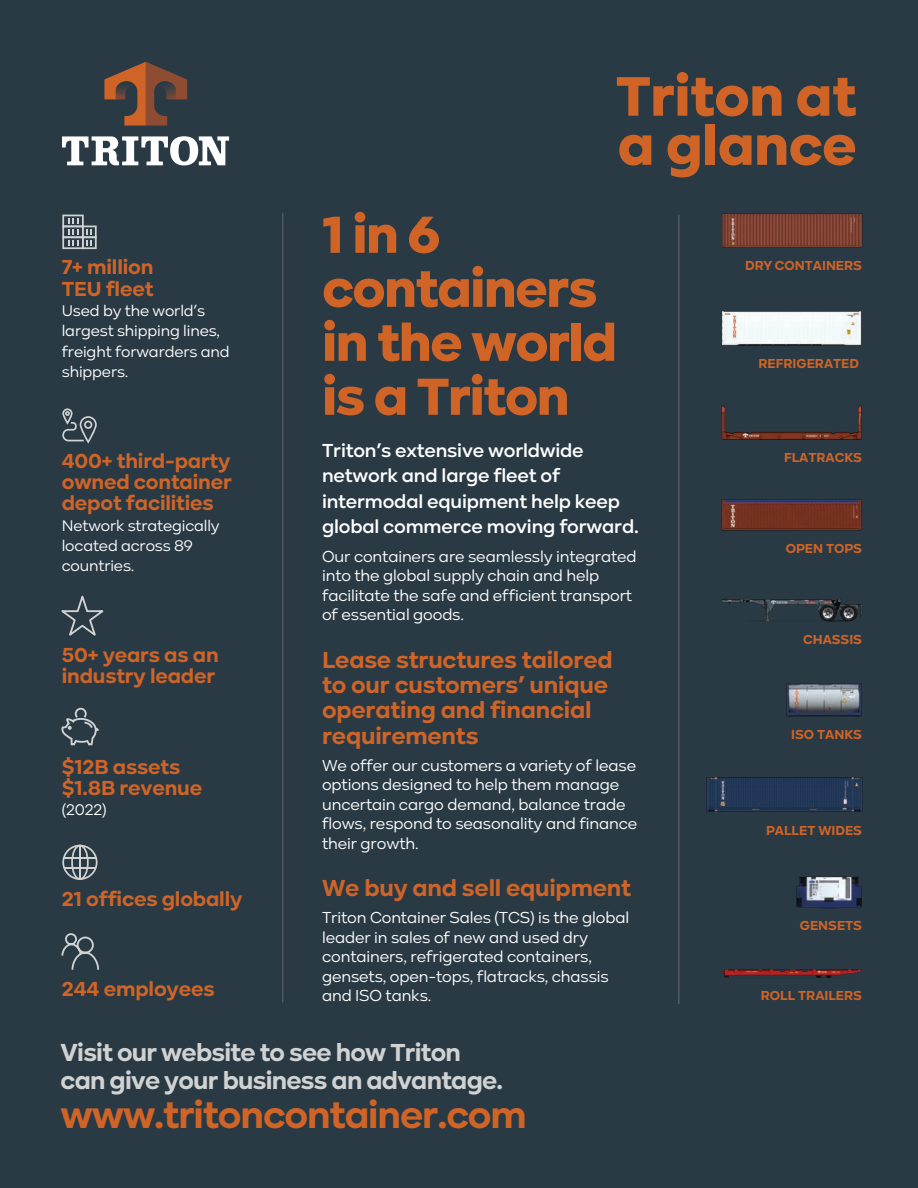
<style>
.page{position:relative;width:918px;height:1188px;background:#293a45}
.page>*{position:absolute;margin:0;border:0;box-sizing:border-box;transform-origin:0 0}
.t1{font:900 57.6px/49.1px "Kinetika";letter-spacing:-.01em;color:#d06427}
.t2{font:900 54px/54px "Kinetika";letter-spacing:-.03em;color:#d06427}
.t3{font:700 39px "Kinetika";letter-spacing:-.03em;color:#d06427}
.t4{font:700 25.5px/28.5px "Kinetika";letter-spacing:-.03em;color:#d1d3d3}
.t5{font:700 24px/25.2px "Kinetika";letter-spacing:-.01em;color:#d06427}
.t6{font:700 21px/21.5px "Kinetika";letter-spacing:-.01em;color:#d06427}
.t7{font:600 19.5px/25.5px "Kinetika";letter-spacing:-.01em;color:#fff}
.t8{font:16.5px/19.5px "Kinetika";letter-spacing:-.01em;color:#fff}
.t9{font:16.05px/20.4px "Kinetika";letter-spacing:-.01em;color:#fff}
.t10{font:700 13.5px "Kinetika";color:#d06427}
</style>
<div class="page">
<svg style="left:62px;top:136px;width:167px;height:29px"></svg>
<svg style="left:104px;top:62px;width:83px;height:64px"></svg>
<svg style="left:62px;top:845px;width:36px;height:35px"></svg>
<hr style="left:64px;top:857px;width:32px;height:2px;background:#d1d3d3">
<hr style="left:64px;top:867px;width:32px;height:1px;background:#d1d3d3">
<hr style="left:79px;top:846px;width:2px;height:33px;background:#d1d3d3">
<svg style="left:62px;top:215px;width:35px;height:34px"></svg>
<svg style="left:62px;top:408px;width:35px;height:36px"></svg>
<hr style="left:282px;top:213px;width:1px;height:789px;background:#515963">
<hr style="left:678px;top:215px;width:2px;height:789px;background:#515963">
<svg style="left:61px;top:933px;width:38px;height:37px"></svg>
<svg style="left:61px;top:707px;width:38px;height:39px"></svg>
<svg style="left:61px;top:595px;width:43px;height:41px"></svg>
<img style="left:722px;top:213px;width:141px;height:35px">
<img style="left:706px;top:777px;width:157px;height:35px">
<img style="left:721px;top:499px;width:141px;height:32px">
<img style="left:721px;top:405px;width:141px;height:35px">
<img style="left:786px;top:683px;width:76px;height:34px">
<img style="left:721px;top:311px;width:141px;height:35px">
<img style="left:796px;top:876px;width:66px;height:33px">
<img style="left:722px;top:598px;width:140px;height:24px">
<img style="left:721px;top:969px;width:141px;height:9px">
<p class="t6" style="left:62px;top:256px;width:93px">7+ million<br>TEU fleet</p>
<p class="t9" style="left:62px;top:300px;width:169px">Used by the world’s largest shipping lines, freight forwarders and shippers.</p>
<p class="t6" style="left:62px;top:449px;width:172px;text-align:justify">400+ third-party owned container depot facilities</p>
<p class="t9" style="left:62px;top:515px;width:159px">Network strategically located across 89 countries.</p>
<p class="t6" style="left:62px;top:644px;width:158px">50+ years as an industry leader</p>
<p class="t6" style="left:62px;top:755px;width:142px">$12B assets $1.8B revenue</p>
<p class="t9" style="left:62px;top:800px;width:46px">(2022)</p>
<p class="t6" style="left:62px;top:888px;width:182px">21 offices globally</p>
<p class="t6" style="left:62px;top:978px;width:154px">244 employees</p>
<h1 class="t1" style="left:616px;top:71px;width:242px">Triton at a glance</h1>
<h2 class="t2" style="left:322px;top:207px;width:297px">1 in 6 containers in the world is a Triton</h2>
<p class="t7" style="left:322px;top:437px;width:318px">Triton’s extensive worldwide network and large fleet of intermodal equipment help keep global commerce moving forward.</p>
<p class="t8" style="left:322px;top:546px;width:316px">Our containers are seamlessly integrated into the global supply chain and help facilitate the safe and efficient transport of essential goods.</p>
<h3 class="t5" style="left:322px;top:647px;width:292px">Lease structures tailored to our customers’ unique operating and financial requirements</h3>
<p class="t8" style="left:322px;top:755px;width:317px">We offer our customers a variety of lease options designed to help them manage uncertain cargo demand, balance trade flows, respond to seasonality and finance their growth.</p>
<h3 class="t5" style="left:322px;top:875px;width:311px">We buy and sell equipment</h3>
<p class="t8" style="left:322px;top:908px;width:309px">Triton Container Sales (TCS) is the global leader in sales of new and used dry containers, refrigerated containers, gensets, open-tops, flatracks, chassis and ISO tanks.</p>
<p class="t10" style="left:745px;top:257px;width:118px">DRY CONTAINERS</p>
<p class="t10" style="left:759px;top:355px;width:102px">REFRIGERATED</p>
<p class="t10" style="left:784px;top:449px;width:80px">FLATRACKS</p>
<p class="t10" style="left:786px;top:540px;width:78px">OPEN TOPS</p>
<p class="t10" style="left:803px;top:631px;width:60px">CHASSIS</p>
<p class="t10" style="left:791px;top:726px;width:72px">ISO TANKS</p>
<p class="t10" style="left:766px;top:822px;width:97px">PALLET WIDES</p>
<p class="t10" style="left:800px;top:917px;width:64px">GENSETS</p>
<p class="t10" style="left:761px;top:987px;width:103px">ROLL TRAILERS</p>
<h3 class="t4" style="left:61px;top:1038px;width:444px">Visit our website to see how Triton can give your business an advantage.</h3>
<h3 class="t3" style="left:61px;top:1091px;width:468px">www.tritoncontainer.com</h3>
</div>
